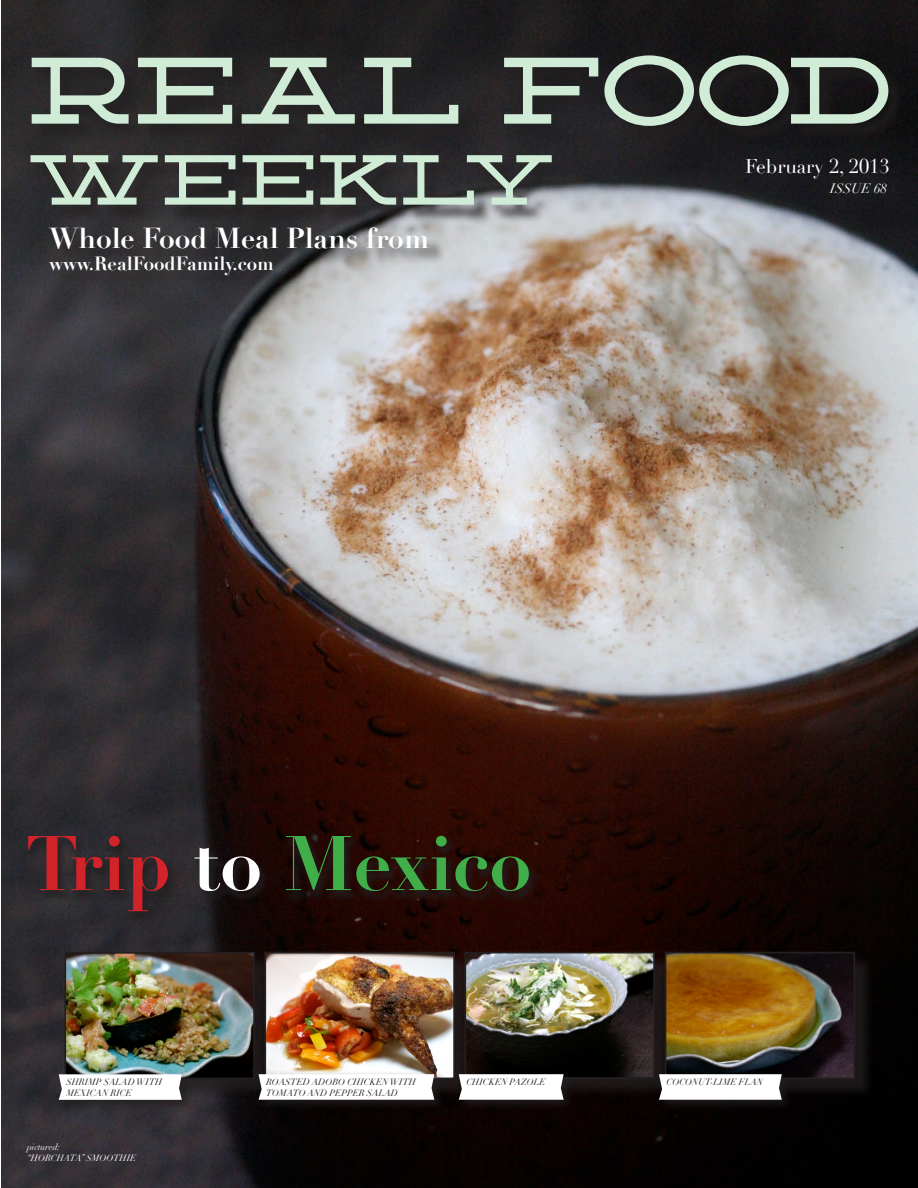
<style>
.page{position:relative;width:918px;height:1188px;background:#fff}
.page>*{position:absolute;margin:0;border:0;box-sizing:border-box;transform-origin:0 0}
.t1{font:90px "Deming EP";color:#d0ecd7}
.t2{font:700 75.9px "Didot";color:#40ae49}
.t3{font:67.5px "Deming EP";color:#d0ecd7}
.t4{font:700 28.2px "Didot";color:#fff}
.t5{font:19.5px "Didot";color:#fff}
.t6{font:700 18.75px "Didot";color:#fff}
.t7{font:italic 13.5px "Didot";color:#fff}
.t8{font:italic 9px/10.8px "Didot";color:#231f20}
.t9{font:italic 9px "Didot";color:#fff}
.s1{color:#d1232a}
.s2{color:#fff}
</style>
<div class="page">
<img style="left:2px;top:0;width:916px;height:1188px">
<div style="left:33px;top:57px;width:874px;height:166px;background:#231f20;opacity:.75"></div>
<div style="left:750px;top:161px;width:157px;height:35px;background:#19191e"></div>
<div style="left:833px;top:185px;width:72px;height:26px;background:#19181e"></div>
<div style="left:24px;top:834px;width:516px;height:90px;background:#231f20;opacity:.75"></div>
<div style="left:53px;top:230px;width:392px;height:64px;background:#231f20;opacity:.75"></div>
<div style="left:67px;top:954px;width:206px;height:144px;background:#231f20;opacity:.75"></div>
<img style="left:67px;top:955px;width:185px;height:121px">
<div style="left:64px;top:952px;width:191px;height:127px;border:2px solid #231f20"></div>
<div style="left:267px;top:954px;width:206px;height:144px;background:#231f20;opacity:.75"></div>
<img style="left:267px;top:955px;width:185px;height:121px">
<div style="left:264px;top:952px;width:191px;height:127px;border:2px solid #231f20"></div>
<div style="left:467px;top:954px;width:206px;height:144px;background:#231f20;opacity:.75"></div>
<img style="left:467px;top:955px;width:185px;height:121px">
<div style="left:464px;top:952px;width:191px;height:127px;border:2px solid #231f20"></div>
<div style="left:667px;top:954px;width:207px;height:144px;background:#231f20;opacity:.75"></div>
<img style="left:668px;top:955px;width:184px;height:121px">
<div style="left:665px;top:952px;width:190px;height:127px;border:2px solid #231f20"></div>
<div style="left:57px;top:1071px;width:137px;height:41px;background:#231f20;opacity:.8"></div>
<svg style="left:59px;top:1074px;width:123px;height:26px"></svg>
<div style="left:257px;top:1071px;width:189px;height:41px;background:#231f20;opacity:.8"></div>
<svg style="left:259px;top:1074px;width:175px;height:26px"></svg>
<div style="left:457px;top:1071px;width:119px;height:41px;background:#231f20;opacity:.8"></div>
<svg style="left:459px;top:1074px;width:105px;height:26px"></svg>
<div style="left:657px;top:1071px;width:137px;height:41px;background:#231f20;opacity:.8"></div>
<svg style="left:659px;top:1074px;width:123px;height:26px"></svg>
<p class="t1" style="left:27px;top:39px;width:865px">REAL FOOD</p>
<p class="t3" style="left:27px;top:141px;width:530px">WEEKLY</p>
<p class="t5" style="left:745px;top:154px;width:146px">February 2, 2013</p>
<p class="t7" style="left:830px;top:180px;width:58px">ISSUE 68</p>
<p class="t4" style="left:49px;top:220px;width:381px">Whole Food Meal Plans from</p>
<p class="t6" style="left:49px;top:252px;width:226px">www.RealFoodFamily.com</p>
<p class="t2" style="left:25px;top:817px;width:508px"><span class="s1">Trip</span> <span class="s2">to</span> Mexico</p>
<p class="t8" style="left:66px;top:1077px;width:98px">SHRIMP SALAD WITH<br>MEXICAN RICE</p>
<p class="t8" style="left:266px;top:1077px;width:151px">ROASTED ADOBO CHICKEN WITH<br>TOMATO AND PEPPER SALAD</p>
<p class="t8" style="left:466px;top:1077px;width:81px">CHICKEN PAZOLE</p>
<p class="t8" style="left:667px;top:1077px;width:98px">COCONUT-LIME FLAN</p>
<p class="t9" style="left:27px;top:1142px;width:35px">pictured:</p>
<p class="t9" style="left:27px;top:1152px;width:111px">“HORCHATA” SMOOTHIE</p>
</div>
